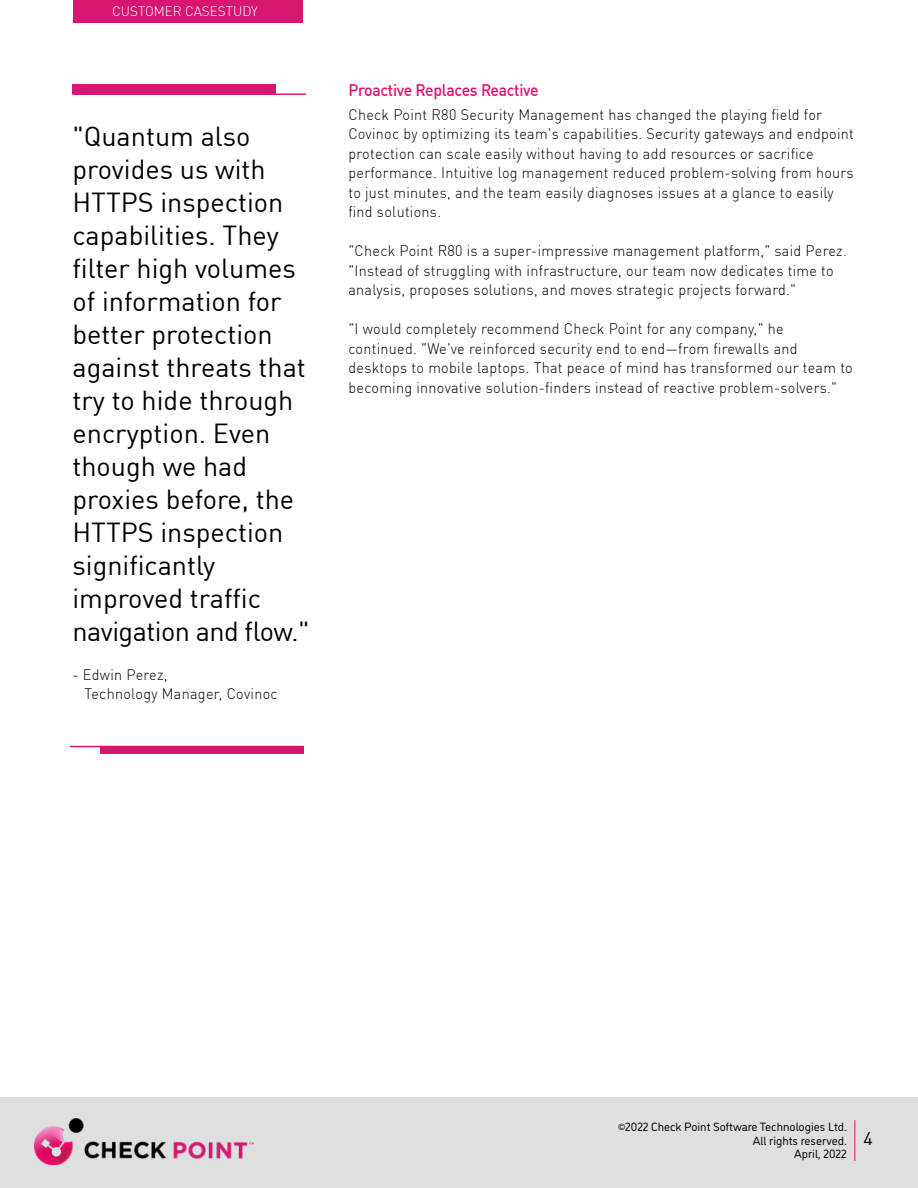
<style>
.page{position:relative;width:918px;height:1188px;background:#fff}
.page>*{position:absolute;margin:0;border:0;box-sizing:border-box;transform-origin:0 0}
.t1{font:27px/33px "DIN Pro";color:#000}
.t2{font:18px "DIN Pro";color:#000}
.t3{font:500 16.5px "DIN Pro";letter-spacing:-.02em;color:#d91572;scale:.96 1}
.t4{font:300 15px/19.5px "DIN Pro";letter-spacing:.02em;color:#000;scale:.96 1}
.t5{font:300 13.5px "DIN Pro";color:#fff}
.t6{font:12px/13.5px "DI Nosaur";color:#000;text-align:right}
.t7{font:9px "DI Nosaur";color:#000}
</style>
<div class="page">
<div style="left:0;top:1097px;width:918px;height:91px;background:#dee0e0"></div>
<hr style="left:854px;top:1120px;width:1px;height:41px;background:#d91572">
<div style="left:73px;top:0;width:230px;height:23px;background:#d91572"></div>
<img style="left:34px;top:1118px;width:219px;height:47px">
<div style="left:72px;top:84px;width:204px;height:9px;background:#d91572"></div>
<div style="left:100px;top:747px;width:203px;height:7px;background:#d91572"></div>
<hr style="left:72px;top:93px;width:234px;height:2px;background:#d91572">
<hr style="left:70px;top:746px;width:233px;height:1px;background:#d91572">
<p class="t5" style="left:112px;top:1px;width:147px">CUSTOMER CASESTUDY</p>
<p class="t1" style="left:72px;top:118px;width:239px">"Quantum also provides us with<br>HTTPS inspection capabilities. They filter high volumes of information for better protection against threats that try to hide through encryption. Even though we had proxies before, the<br>HTTPS inspection significantly improved traffic navigation and flow ".</p>
<p class="t4" style="left:84px;top:663px;width:203px;text-indent:-12px">- Edwin Perez,<br>Technology Manager, Covinoc</p>
<p class="t3" style="left:348px;top:77px;width:200px">Proactive Replaces Reactive</p>
<p class="t4" style="left:348px;top:104px;width:528px">Check Point R80 Security Management has changed the playing field for Covinoc by optimizing its team s' capabilities. Security gateways and endpoint protection can scale easily without having to add resources or sacrifice performance. Intuitive log management reduced problem-solving from hours to just minutes, and the team easily diagnoses issues at a glance to easily find solutions.</p>
<p class="t4" style="left:348px;top:240px;width:521px">"Check Point R80 is a super-impressive management platform," said Perez. "Instead of struggling with infrastructure, our team now dedicates time to analysis, proposes solutions, and moves strategic projects forward ".</p>
<p class="t4" style="left:348px;top:318px;width:527px">I" would completely recommend Check Point for any company," he<br>continued ". We've reinforced security end to end—from firewalls and desktops to mobile laptops. That peace of mind has transformed our team to becoming innovative solution-finders instead of reactive problem-solvers ".</p>
<p class="t6" style="left:625px;top:1120px;width:223px">2022 Check Point Software Technologies Ltd.</p>
<p class="t7" style="left:618px;top:1120px;width:9px">©</p>
<p class="t6" style="left:753px;top:1133px;width:95px">All rights reserved.<br>April, 2022</p>
<p class="t2" style="left:864px;top:1125px;width:11px">4</p>
</div>
